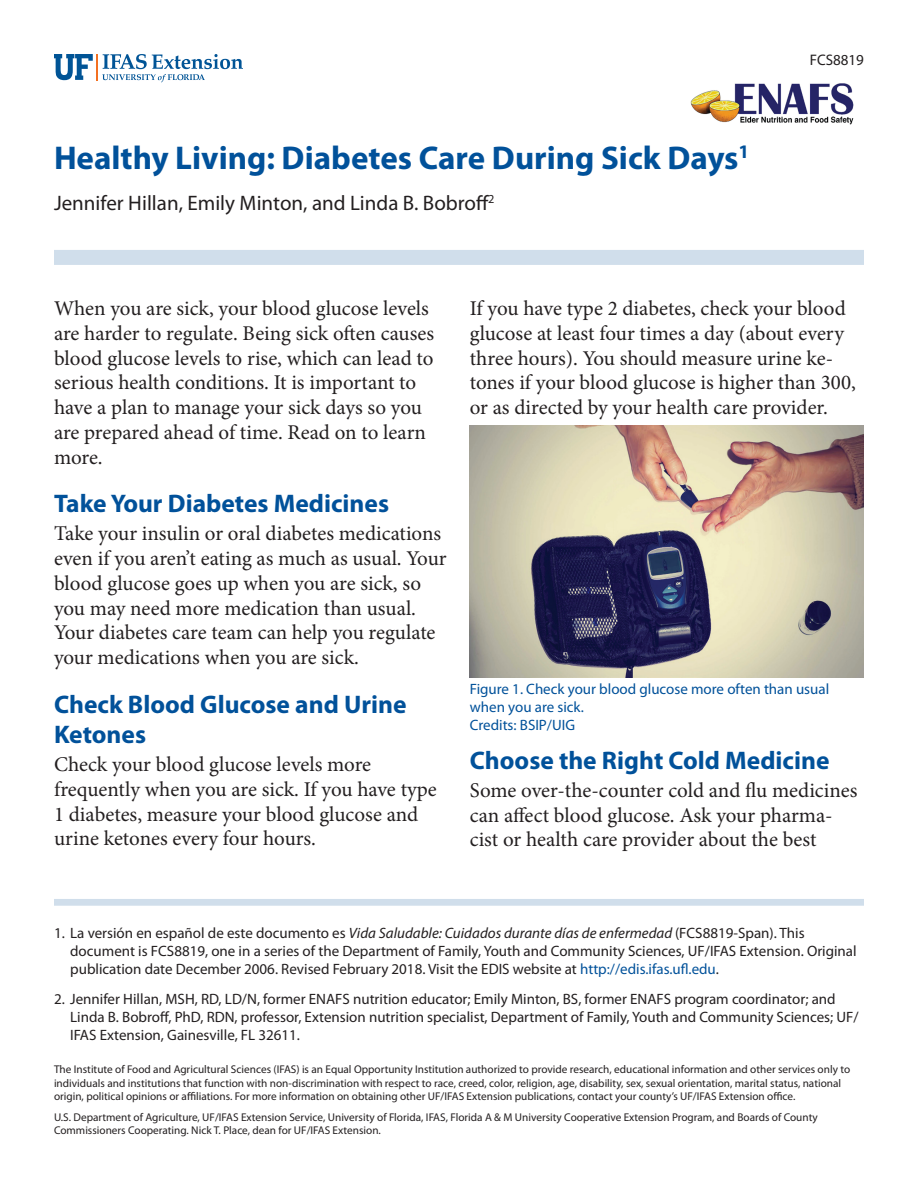
<style>
.page{position:relative;width:918px;height:1188px;background:#fff}
.page>*{position:absolute;margin:0;border:0;box-sizing:border-box;transform-origin:0 0}
.TitleRegular{font:700 33px "Myriad Pro";color:#01519a}
.SectionHeading0{font:700 25.5px/30.6px "Myriad Pro";color:#01519a}
.Paragraph{font:21px/24.8px "Minion Pro";color:#231f20}
.Author{font:21px "Myriad Pro";color:#231f20}
.PubNumber{font:15.3px "Myriad Pro";color:#231f20}
.t1{font:15px/18px "Myriad Pro";color:#231f20}
.FigureCaption{font:15px/18px "Myriad Pro";color:#01519a}
.Disclaimer{font:11.25px/13.5px "Myriad Pro";color:#231f20}
.s1{font-style:italic}
.s2{color:#01519a}
</style>
<div class="page">
<svg style="left:54px;top:54px;width:189px;height:28px"></svg>
<img style="left:690px;top:83px;width:163px;height:42px">
<div style="left:54px;top:250px;width:810px;height:15px;background:#d0deeb"></div>
<div style="left:54px;top:899px;width:810px;height:7px;background:#d0deeb"></div>
<img style="left:470px;top:425px;width:394px;height:253px">
<p class="TitleRegular" style="left:54px;top:136px;width:697px">Healthy Living: Diabetes Care During Sick Days<sup>1</sup></p>
<p class="Author" style="left:54px;top:190px;width:442px">Jennifer Hillan, Emily Minton, and Linda B. Bobroff<sup>2</sup></p>
<p class="PubNumber" style="left:810px;top:51px;width:56px">FCS8819</p>
<p class="Paragraph" style="left:54px;top:296px;width:382px">When you are sick, your blood glucose levels are harder to regulate. Being sick often causes blood glucose levels to rise, which can lead to serious health conditions. It is important to have a plan to manage your sick days so you are prepared ahead of time. Read on to learn more.</p>
<p class="SectionHeading0" style="left:54px;top:488px;width:337px">Take Your Diabetes Medicines</p>
<p class="Paragraph" style="left:54px;top:521px;width:394px">Take your insulin or oral diabetes medications even if you aren’t eating as much as usual. Your blood glucose goes up when you are sick, so you may need more medication than usual.<br>Your diabetes care team can help you regulate your medications when you are sick.</p>
<p class="SectionHeading0" style="left:54px;top:688px;width:354px">Check Blood Glucose and Urine<br>Ketones</p>
<p class="Paragraph" style="left:54px;top:752px;width:384px">Check your blood glucose levels more frequently when you are sick. If you have type 1 diabetes, measure your blood glucose and urine ketones every four hours.</p>
<p class="Paragraph" style="left:470px;top:296px;width:388px">If you have type 2 diabetes, check your blood glucose at least four times a day (about every three hours). You should measure urine ke&shy;tones if your blood glucose is higher than 300, or as directed by your health care provider.</p>
<p class="FigureCaption" style="left:470px;top:680px;width:361px">Figure 1. Check your blood glucose more often than usual when you are sick.</p>
<p class="FigureCaption" style="left:470px;top:716px;width:107px">Credits: BSIP/UIG</p>
<p class="SectionHeading0" style="left:470px;top:744px;width:361px">Choose the Right Cold Medicine</p>
<p class="Paragraph" style="left:470px;top:778px;width:389px">Some over-the-counter cold and flu medicines can affect blood glucose. Ask your pharma&shy;cist or health care provider about the best</p>
<p class="t1" style="left:70px;top:924px;width:788px;text-indent:-16px">1. La versión en español de este documento es <span class="s1">Vida Saludable: Cuidados durante días de enfermedad</span> (FCS8819-Span). This document is FCS8819, one in a series of the Department of Family, Youth and Community Sciences, UF/IFAS Extension. Original publication date December 2006. Revised February 2018. Visit the EDIS website at <span class="s2">http://edis.ifas.ufl.edu</span>.</p>
<p class="t1" style="left:70px;top:990px;width:790px;text-indent:-16px">2. Jennifer Hillan, MSH, RD, LD/N, former ENAFS nutrition educator; Emily Minton, BS, former ENAFS program coordinator; and<br>Linda B. Bobroff, PhD, RDN, professor, Extension nutrition specialist, Department of Family, Youth and Community Sciences; UF/<br>IFAS Extension, Gainesville, FL 32611.</p>
<p class="Disclaimer" style="left:54px;top:1063px;width:798px">The Institute of Food and Agricultural Sciences (IFAS) is an Equal Opportunity Institution authorized to provide research, educational information and other services only to individuals and institutions that function with non-discrimination with respect to race, creed, color, religion, age, disability, sex, sexual orientation, marital status, national origin, political opinions or affiliations. For more information on obtaining other UF/IFAS Extension publications, contact your county’s UF/IFAS Extension office.</p>
<p class="Disclaimer" style="left:54px;top:1110px;width:765px">U.S. Department of Agriculture, UF/IFAS Extension Service, University of Florida, IFAS, Florida A &amp; M University Cooperative Extension Program, and Boards of County<br>Commissioners Cooperating. Nick T. Place, dean for UF/IFAS Extension.</p>
</div>
